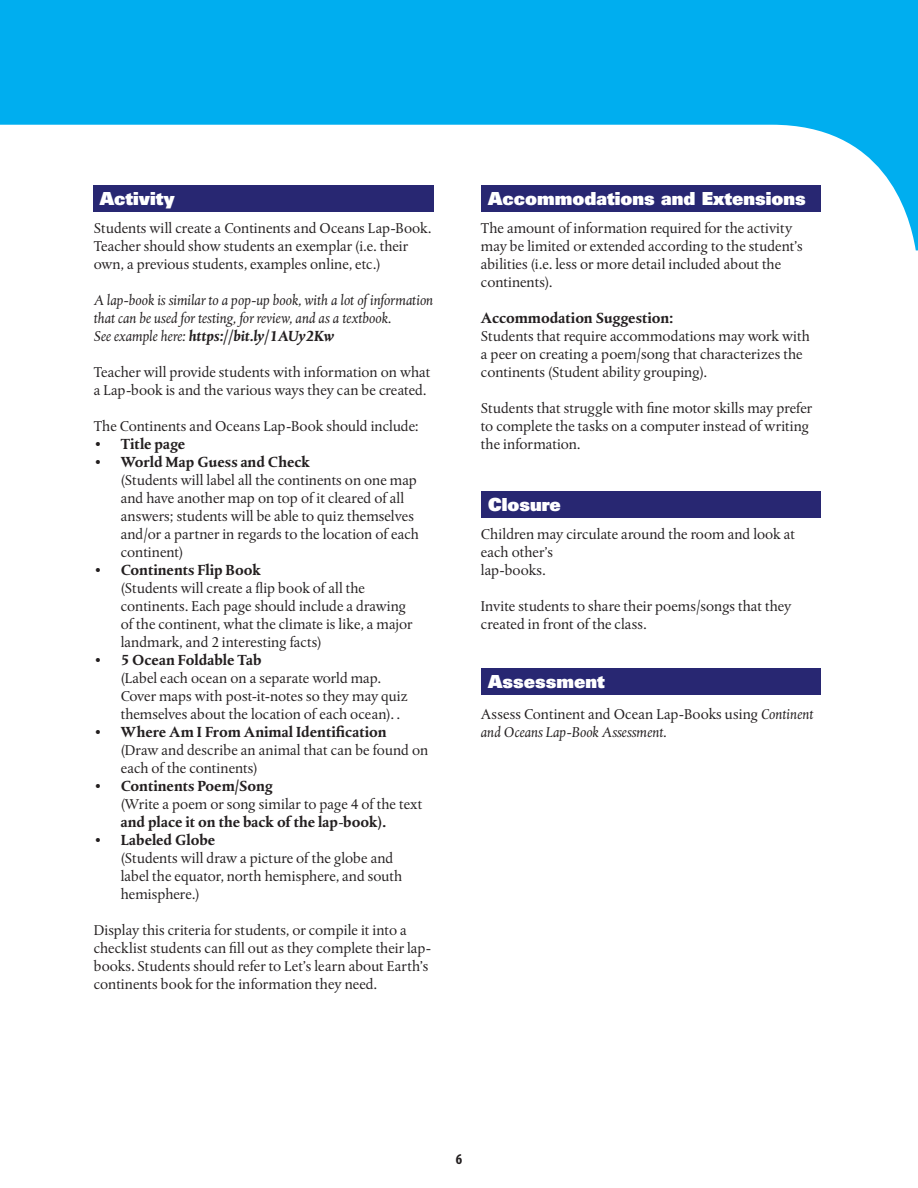
<style>
.page{position:relative;width:918px;height:1188px;background:#fff}
.page>*{position:absolute;margin:0;border:0;box-sizing:border-box;transform-origin:0 0}
.t1{font:18px "Univers LT Std X Black";color:#fff}
.t2{font:15px/18px "Albertina MT Std";letter-spacing:-.005em;color:#231f20}
.t3{font:700 15px "Albertina MT Std";color:#231f20}
.t4{font:italic 15px/18px "Albertina MT Std";color:#231f20}
.t5{font:700 condensed 15px "Myriad Pro";color:#231f20}
.s1{font-weight:700}
.s2{font-style:italic}
</style>
<div class="page">
<svg style="left:0;top:0;width:918px;height:250px;fill:#00aeef"></svg>
<div style="left:93px;top:185px;width:341px;height:27px;background:#282772"></div>
<div style="left:482px;top:185px;width:339px;height:27px;background:#282772"></div>
<div style="left:482px;top:491px;width:339px;height:27px;background:#282772"></div>
<div style="left:482px;top:668px;width:339px;height:27px;background:#282772"></div>
<p class="t1" style="left:100px;top:186px;width:76px">Activity</p>
<p class="t1" style="left:488px;top:186px;width:319px">Accommodations and Extensions</p>
<p class="t2" style="left:94px;top:219px;width:339px">Students will create a Continents and Oceans Lap-Book.<br>Teacher should show students an exemplar (i.e. their own, a previous students, examples online, etc.)</p>
<p class="t4" style="left:94px;top:291px;width:341px">A lap-book is similar to a pop-up book, with a lot of information that can be used for testing, for review, and as a textbook.<br>See example here: <span class="s1">https://bit.ly/1AUy2Kw</span></p>
<p class="t2" style="left:94px;top:363px;width:338px">Teacher will provide students with information on what a Lap-book is and the various ways they can be created.</p>
<p class="t2" style="left:94px;top:417px;width:326px">The Continents and Oceans Lap-Book should include:</p>
<p class="t3" style="left:94px;top:435px;width:93px">• Title page</p>
<p class="t3" style="left:94px;top:453px;width:218px">• World Map Guess and Check</p>
<p class="t2" style="left:121px;top:471px;width:300px">(Students will label all the continents on one map and have another map on top of it cleared of all answers; students will be able to quiz themselves and/or a partner in regards to the location of each continent)</p>
<p class="t3" style="left:94px;top:561px;width:169px">• Continents Flip Book</p>
<p class="t2" style="left:121px;top:579px;width:293px">(Students will create a flip book of all the continents. Each page should include a drawing of the continent, what the climate is like, a major landmark, and 2 interesting facts)</p>
<p class="t3" style="left:94px;top:651px;width:169px">• 5 Ocean Foldable Tab</p>
<p class="t2" style="left:121px;top:669px;width:289px">(Label each ocean on a separate world map.<br>Cover maps with post-it-notes so they may quiz themselves about the location of each ocean). .</p>
<p class="t3" style="left:94px;top:723px;width:294px">• Where Am I From Animal Identification</p>
<p class="t2" style="left:121px;top:741px;width:309px">(Draw and describe an animal that can be found on each of the continents)</p>
<p class="t3" style="left:94px;top:777px;width:180px">• Continents Poem/Song</p>
<p class="t2" style="left:121px;top:795px;width:303px">(Write a poem or song similar to page 4 of the text</p>
<p class="t3" style="left:121px;top:813px;width:267px">and place it on the back of the lap-book).</p>
<p class="t3" style="left:94px;top:831px;width:123px">• Labeled Globe</p>
<p class="t2" style="left:121px;top:849px;width:283px">(Students will draw a picture of the globe and label the equator, north hemisphere, and south hemisphere.)</p>
<p class="t2" style="left:94px;top:921px;width:339px">Display this criteria for students, or compile it into a checklist students can fill out as they complete their lap&shy;books. Students should refer to Let’s learn about Earth’s continents book for the information they need.</p>
<p class="t2" style="left:481px;top:219px;width:324px">The amount of information required for the activity may be limited or extended according to the student’s abilities (i.e. less or more detail included about the continents).</p>
<p class="t3" style="left:481px;top:309px;width:194px">Accommodation Suggestion:</p>
<p class="t2" style="left:481px;top:327px;width:330px">Students that require accommodations may work with a peer on creating a poem/song that characterizes the continents (Student ability grouping).</p>
<p class="t2" style="left:481px;top:399px;width:333px">Students that struggle with fine motor skills may prefer to complete the tasks on a computer instead of writing the information.</p>
<p class="t1" style="left:488px;top:492px;width:74px">Closure</p>
<p class="t2" style="left:481px;top:525px;width:316px">Children may circulate around the room and look at each other’s<br>lap-books.</p>
<p class="t2" style="left:481px;top:597px;width:312px">Invite students to share their poems/songs that they created in front of the class.</p>
<p class="t1" style="left:488px;top:669px;width:118px">Assessment</p>
<p class="t2" style="left:481px;top:705px;width:334px">Assess Continent and Ocean Lap-Books using <span class="s2">Continent and Oceans Lap-Book Assessment.</span></p>
<p class="t5" style="left:456px;top:1150px;width:8px">6</p>
</div>
